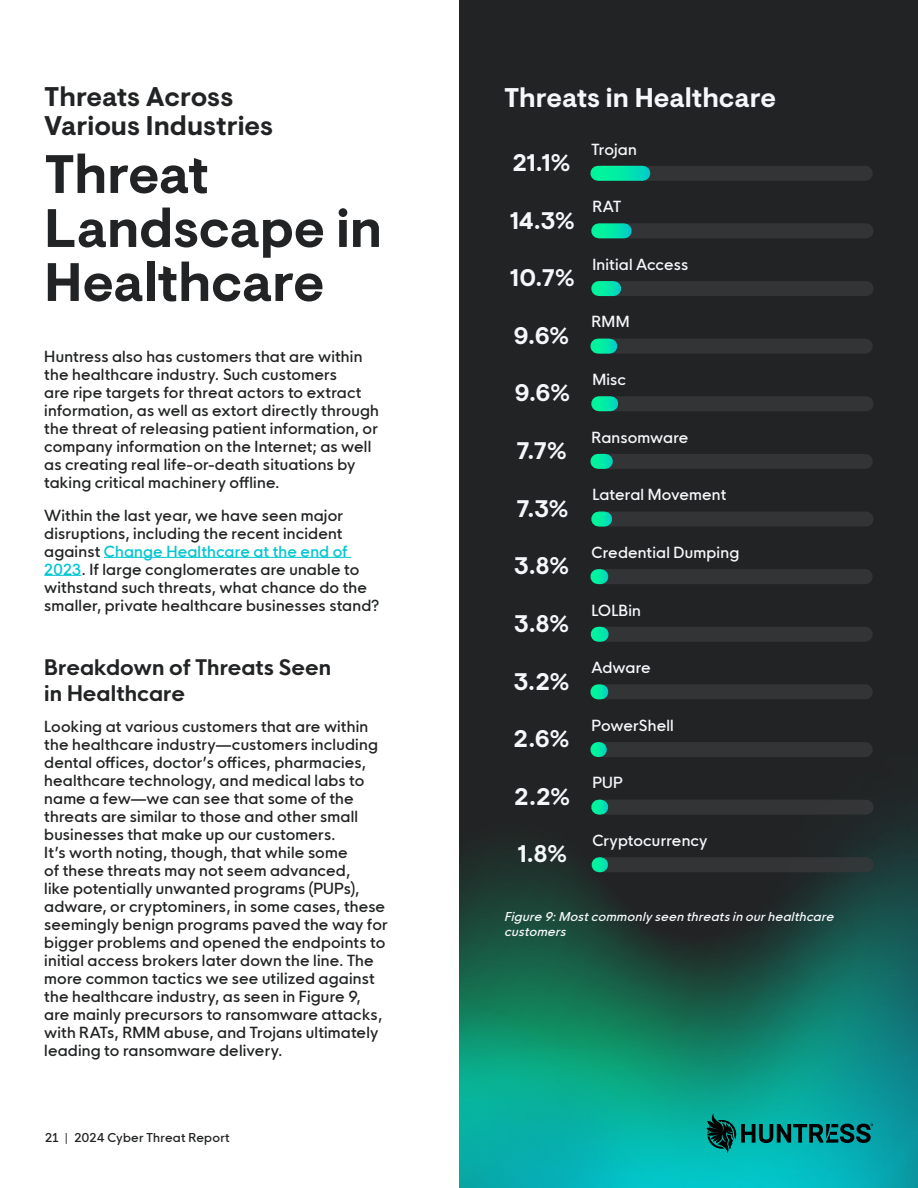
<style>
.page{position:relative;width:918px;height:1188px;background:#fff}
.page>*{position:absolute;margin:0;border:0;box-sizing:border-box;transform-origin:0 0}
.t1{font:700 54px/54px "Visuelt";letter-spacing:-.01em;color:#222324}
.t2{font:700 27px/28.5px "Visuelt";color:#222324}
.t3{font:700 27px "Visuelt";letter-spacing:-.005em;color:#f5f8fa}
.t4{font:700 24px "Visuelt";color:#f5f8fa}
.t5{font:700 21px/25.5px "HK Nova";color:#222324}
.t6{font:500 15px/18px "HK Nova";letter-spacing:.01em;color:#222324}
.t7{font:500 15px "HK Nova";letter-spacing:.01em;color:#f5f8fa}
.t8{font:italic 500 12px/15px "HK Nova";color:#f5f8fa}
.t9{font:500 12px "HK Nova";letter-spacing:.015em;color:#222324}
.s1{color:#01c5d1}
</style>
<div class="page">
<div style="left:459px;top:0;width:459px;height:1188px;background:#222324"></div>
<img style="left:459px;top:569px;width:459px;height:619px">
<hr style="left:104px;top:557px;width:247px;height:1px;background:#01c5d1">
<hr style="left:44px;top:575px;width:37px;height:1px;background:#01c5d1">
<div style="left:598px;top:627px;width:267px;height:15px;background:#38393a"></div>
<hr style="left:598px;top:627px;width:3px;height:15px;background:#fff">
<div style="left:598px;top:339px;width:267px;height:15px;background:#38393a"></div>
<div style="left:598px;top:339px;width:12px;height:15px;background:#00eca5"></div>
<div style="left:598px;top:684px;width:267px;height:15px;background:#38393a"></div>
<hr style="left:598px;top:684px;width:3px;height:15px;background:#fff">
<div style="left:598px;top:569px;width:267px;height:15px;background:#38393a"></div>
<hr style="left:598px;top:569px;width:3px;height:15px;background:#fff">
<div style="left:598px;top:454px;width:267px;height:15px;background:#38393a"></div>
<div style="left:598px;top:454px;width:7px;height:15px;background:#00eca5"></div>
<div style="left:598px;top:742px;width:267px;height:15px;background:#38393a"></div>
<svg style="left:598px;top:742px;width:1px;height:15px"></svg>
<div style="left:598px;top:166px;width:267px;height:15px;background:#38393a"></div>
<svg style="left:598px;top:166px;width:45px;height:15px"></svg>
<div style="left:599px;top:857px;width:267px;height:15px;background:#38393a"></div>
<svg style="left:599px;top:857px;width:2px;height:15px"></svg>
<div style="left:599px;top:800px;width:267px;height:15px;background:#38393a"></div>
<svg style="left:599px;top:800px;width:2px;height:15px"></svg>
<div style="left:599px;top:223px;width:267px;height:15px;background:#38393a"></div>
<svg style="left:599px;top:223px;width:25px;height:15px"></svg>
<div style="left:599px;top:396px;width:267px;height:15px;background:#38393a"></div>
<div style="left:599px;top:396px;width:12px;height:15px;background:#00eba5"></div>
<div style="left:599px;top:281px;width:267px;height:15px;background:#38393a"></div>
<div style="left:599px;top:281px;width:15px;height:15px;background:#00eca5"></div>
<div style="left:599px;top:512px;width:267px;height:15px;background:#38393a"></div>
<div style="left:599px;top:512px;width:6px;height:15px;background:#00eca5"></div>
<svg style="left:706px;top:1113px;width:167px;height:41px;background:#048481"></svg>
<h2 class="t2" style="left:44px;top:84px;width:230px">Threats Across<br>Various Industries</h2>
<h2 class="t3" style="left:504px;top:81px;width:273px">Threats in Healthcare</h2>
<h1 class="t1" style="left:44px;top:150px;width:339px">Threat<br>Landscape in<br>Healthcare</h1>
<p class="t6" style="left:44px;top:346px;width:336px">Huntress also has customers that are within the healthcare industry. Such customers<br>are ripe targets for threat actors to extract information, as well as extort directly through the threat of releasing patient information, or company information on the Internet; as well as creating real life-or-death situations by taking critical machinery offline.</p>
<p class="t6" style="left:44px;top:505px;width:337px">Within the last year, we have seen major disruptions, including the recent incident against <span class="s1">Change Healthcare at the end of 2023</span>. If large conglomerates are unable to withstand such threats, what chance do the smaller, private healthcare businesses stand?</p>
<h3 class="t5" style="left:44px;top:652px;width:288px">Breakdown of Threats Seen in Healthcare</h3>
<p class="t6" style="left:44px;top:716px;width:345px">Looking at various customers that are within the healthcare industry—customers including dental offices, doctor’s offices, pharmacies, healthcare technology, and medical labs to name a few—we can see that some of the threats are similar to those and other small businesses that make up our customers.<br>It’s worth noting, though, that while some<br>of these threats may not seem advanced,<br>like potentially unwanted programs (PUPs), adware, or cryptominers, in some cases, these seemingly benign programs paved the way for bigger problems and opened the endpoints to initial access brokers later down the line. The more common tactics we see utilized against the healthcare industry, as seen in Figure 9, are mainly precursors to ransomware attacks, with RATs, RMM abuse, and Trojans ultimately leading to ransomware delivery.</p>
<p class="t9" style="left:45px;top:1127px;width:186px">21 | 2024 Cyber Threat Report</p>
<h3 class="t4" style="left:513px;top:148px;width:59px">21.1%</h3>
<h3 class="t4" style="left:510px;top:206px;width:66px">14.3%</h3>
<h3 class="t4" style="left:510px;top:264px;width:66px">10.7%</h3>
<h3 class="t4" style="left:514px;top:321px;width:57px">9.6%</h3>
<h3 class="t4" style="left:515px;top:379px;width:57px">9.6%</h3>
<h3 class="t4" style="left:516px;top:437px;width:52px">7.7%</h3>
<h3 class="t4" style="left:516px;top:494px;width:53px">7.3%</h3>
<h3 class="t4" style="left:514px;top:552px;width:56px">3.8%</h3>
<h3 class="t4" style="left:514px;top:609px;width:56px">3.8%</h3>
<h3 class="t4" style="left:514px;top:667px;width:57px">3.2%</h3>
<h3 class="t4" style="left:514px;top:725px;width:57px">2.6%</h3>
<h3 class="t4" style="left:515px;top:782px;width:57px">2.2%</h3>
<h3 class="t4" style="left:518px;top:840px;width:51px">1.8%</h3>
<p class="t7" style="left:592px;top:136px;width:47px">Trojan</p>
<p class="t7" style="left:592px;top:194px;width:30px">RAT</p>
<p class="t7" style="left:592px;top:251px;width:97px">Initial Access</p>
<p class="t7" style="left:592px;top:309px;width:40px">RMM</p>
<p class="t7" style="left:592px;top:367px;width:35px">Misc</p>
<p class="t7" style="left:592px;top:424px;width:98px">Ransomware</p>
<p class="t7" style="left:592px;top:482px;width:135px">Lateral Movement</p>
<p class="t7" style="left:592px;top:539px;width:149px">Credential Dumping</p>
<p class="t7" style="left:592px;top:597px;width:51px">LOLBin</p>
<p class="t7" style="left:592px;top:655px;width:61px">Adware</p>
<p class="t7" style="left:592px;top:712px;width:84px">PowerShell</p>
<p class="t7" style="left:592px;top:770px;width:32px">PUP</p>
<p class="t7" style="left:592px;top:828px;width:117px">Cryptocurrency</p>
<p class="t8" style="left:504px;top:908px;width:335px">Figure 9:Mostcommonlyseenthreatsinourhealthcare customers</p>
</div>
